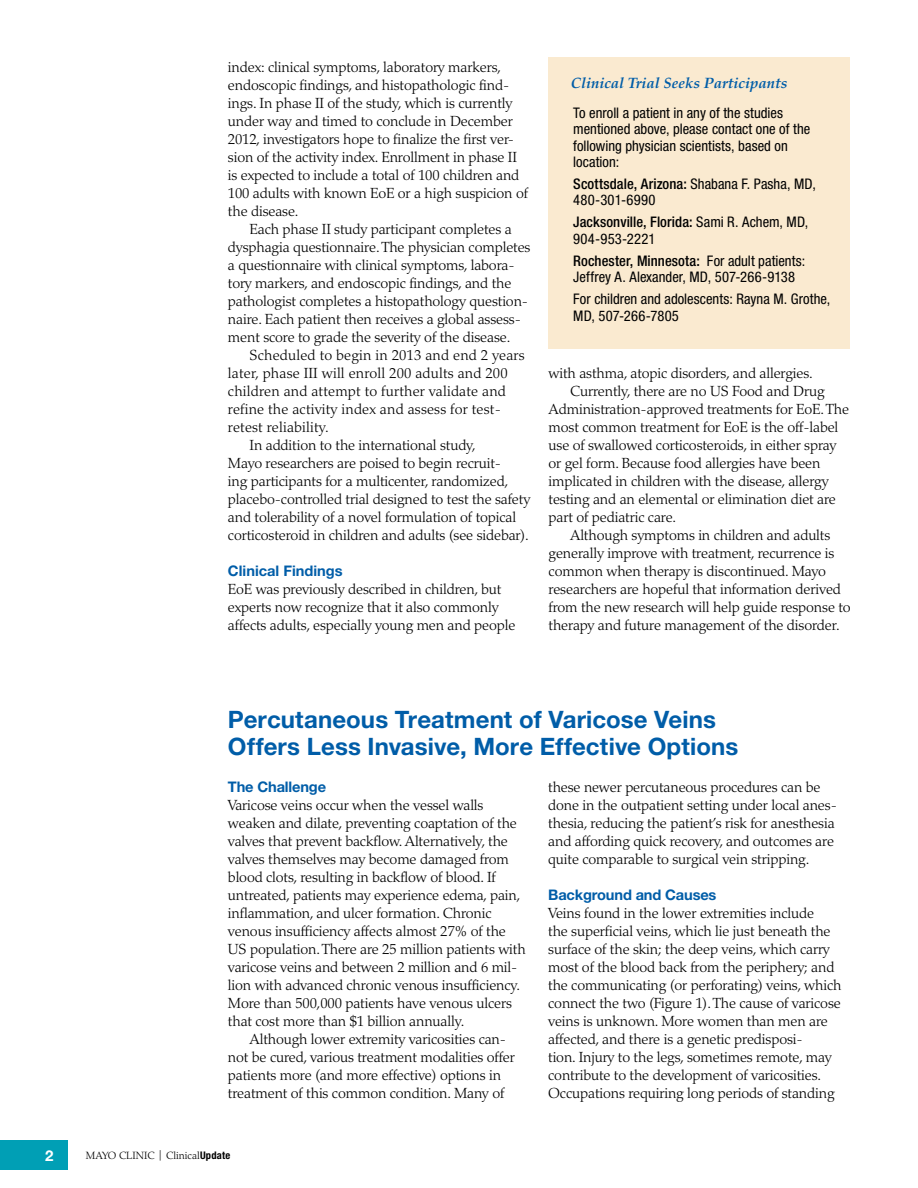
<style>
.page{position:relative;width:918px;height:1188px;background:#fff}
.page>*{position:absolute;margin:0;border:0;box-sizing:border-box;transform-origin:0 0}
.t1{font:700 24px/27px "Helvetica Neue LT Std";letter-spacing:.005em;color:#005da8}
.t2{font:italic 700 15px "Palatino LT Std";color:#005da8}
.t3{font:700 15px "Helvetica Neue LT Std";color:#fff}
.t4{font:300 14.7px/18px "Palatino LT Std";letter-spacing:-.01em;color:#000}
.t5{font:condensed 14.7px/16.5px "Helvetica Neue LT Std";letter-spacing:.005em;color:#000}
.t6{font:300 14.7px "Palatino LT Std";letter-spacing:.01em;color:#000}
.t7{font:700 14.7px "Helvetica Neue LT Std";letter-spacing:-.01em;color:#005da8}
.t8{font:300 10.5px "Palatino LT Std";color:#000}
.s1{font-weight:500}
.s2{font-weight:400}
.s3{font-family:"Helvetica Neue LT Std";font-weight:700;font-stretch:condensed}
</style>
<div class="page">
<div style="left:0;top:1140px;width:68px;height:30px;background:#009fb5"></div>
<div style="left:549px;top:57px;width:301px;height:292px;background:#faead0"></div>
<p class="t4" style="left:228px;top:58px;width:302px">index: clinical symptoms, laboratory markers, endoscopic findings, and histopathologic find&shy;ings. In phase II of the study, which is currently under way and timed to conclude in December 2012, investigators hope to finalize the first ver&shy;sion of the activity index. Enrollment in phase II is expected to include a total of 100 children and 100 adults with known EoE or a high suspicion of the disease.</p>
<p class="t4" style="left:228px;top:220px;width:304px;text-indent:22px">Each phase II study participant completes a dysphagia questionnaire. The physician completes a questionnaire with clinical symptoms, labora&shy;tory markers, and endoscopic findings, and the pathologist completes a histopathology question&shy;naire. Each patient then receives a global assess&shy;ment score to grade the severity of the disease.</p>
<p class="t6" style="left:250px;top:347px;width:277px">Scheduled to begin in 2013 and end 2 years</p>
<p class="t6" style="left:228px;top:365px;width:281px">later, phase III will enroll 200 adults and 200</p>
<p class="t6" style="left:228px;top:383px;width:280px">children and attempt to further validate and</p>
<p class="t6" style="left:228px;top:401px;width:274px">refine the activity index and assess for test-</p>
<p class="t6" style="left:228px;top:419px;width:102px">retest reliability.</p>
<p class="t4" style="left:250px;top:436px;width:228px">In addition to the international study,</p>
<p class="t4" style="left:228px;top:454px;width:275px">Mayo researchers are poised to begin recruit-</p>
<p class="t4" style="left:228px;top:472px;width:282px">ing participants for a multicenter, randomized,</p>
<p class="t4" style="left:228px;top:490px;width:304px">placebo-controlled trial designed to test the safety</p>
<p class="t4" style="left:228px;top:508px;width:290px">and tolerability of a novel formulation of topical</p>
<p class="t4" style="left:228px;top:526px;width:303px">corticosteroid in children and adults (see sidebar).</p>
<p class="t7" style="left:228px;top:562px;width:116px">Clinical Findings</p>
<p class="t4" style="left:228px;top:580px;width:289px">EoE was previously described in children, but experts now recognize that it also commonly affects adults, especially young men and people</p>
<p class="t2" style="left:571px;top:75px;width:218px">Clinical Trial Seeks Participants</p>
<p class="t5" style="left:573px;top:104px;width:239px">To enroll a patient in any of the studies mentioned above, please contact one of the following physician scientists, based on location:</p>
<p class="t5" style="left:573px;top:175px;width:244px"><span class="s1">Scottsdale, Arizona:</span> Shabana F. Pasha, MD,<br>480-301-6990</p>
<p class="t5" style="left:573px;top:214px;width:237px"><span class="s1">Jacksonville, Florida:</span> Sami R. Achem, MD,<br>904-953-2221</p>
<p class="t5" style="left:573px;top:252px;width:234px"><span class="s1">Rochester, Minnesota:</span> For adult patients:<br>Jeffrey A. Alexander, MD, 507-266-9138</p>
<p class="t5" style="left:573px;top:291px;width:259px">For children and adolescents: Rayna M. Grothe,<br>MD, 507-266-7805</p>
<p class="t4" style="left:549px;top:364px;width:266px">with asthma, atopic disorders, and allergies.</p>
<p class="t4" style="left:570px;top:382px;width:256px">Currently, there are no US Food and Drug</p>
<p class="t4" style="left:549px;top:400px;width:302px">Administration-approved treatments for EoE. The</p>
<p class="t4" style="left:549px;top:418px;width:291px">most common treatment for EoE is the off-label</p>
<p class="t4" style="left:549px;top:436px;width:289px">use of swallowed corticosteroids, in either spray</p>
<p class="t4" style="left:549px;top:454px;width:273px">or gel form. Because food allergies have been</p>
<p class="t4" style="left:549px;top:472px;width:282px">implicated in children with the disease, allergy</p>
<p class="t4" style="left:549px;top:490px;width:289px">testing and an elemental or elimination diet are</p>
<p class="t4" style="left:549px;top:509px;width:129px">part of pediatric care.</p>
<p class="t4" style="left:570px;top:527px;width:262px">Although symptoms in children and adults</p>
<p class="t4" style="left:549px;top:545px;width:287px">generally improve with treatment, recurrence is</p>
<p class="t4" style="left:549px;top:563px;width:279px">common when therapy is discontinued. Mayo</p>
<p class="t4" style="left:549px;top:581px;width:294px">researchers are hopeful that information derived</p>
<p class="t4" style="left:549px;top:599px;width:304px">from the new research will help guide response to</p>
<p class="t4" style="left:549px;top:617px;width:293px">therapy and future management of the disorder.</p>
<h1 class="t1" style="left:228px;top:705px;width:512px">Percutaneous Treatment of Varicose Veins<br>Offers Less Invasive, More Effective Options</h1>
<p class="t7" style="left:228px;top:778px;width:100px">The Challenge</p>
<p class="t4" style="left:228px;top:796px;width:299px">Varicose veins occur when the vessel walls weaken and dilate, preventing coaptation of the valves that prevent backflow. Alternatively, the valves themselves may become damaged from blood clots, resulting in backflow of blood. If untreated, patients may experience edema, pain, inflammation, and ulcer formation. Chronic venous insufficiency affects almost 27% of the US population. There are 25 million patients with varicose veins and between 2 million and 6 mil&shy;lion with advanced chronic venous insufficiency.<br>More than 500,000 patients have venous ulcers that cost more than $1 billion annually.</p>
<p class="t4" style="left:228px;top:1030px;width:289px;text-indent:22px">Although lower extremity varicosities can&shy;not be cured, various treatment modalities offer patients more (and more effective) options in treatment of this common condition. Many of</p>
<p class="t3" style="left:45px;top:1146px;width:10px">2</p>
<p class="t8" style="left:86px;top:1149px;width:146px">MAYO CLINIC <span class="s2">|</span> Clinical<span class="s3">Update</span></p>
<p class="t4" style="left:548px;top:778px;width:290px">these newer percutaneous procedures can be done in the outpatient setting under local anes&shy;thesia, reducing the patient’s risk for anesthesia and affording quick recovery, and outcomes are quite comparable to surgical vein stripping.</p>
<p class="t7" style="left:548px;top:886px;width:170px">Background and Causes</p>
<p class="t4" style="left:548px;top:904px;width:295px">Veins found in the lower extremities include<br>the superficial veins, which lie just beneath the surface of the skin; the deep veins, which carry most of the blood back from the periphery; and the communicating (or perforating) veins, which connect the two (Figure 1). The cause of varicose veins is unknown. More women than men are affected, and there is a genetic predisposi-<br>tion. Injury to the legs, sometimes remote, may contribute to the development of varicosities.<br>Occupations requiring long periods of standing</p>
</div>
